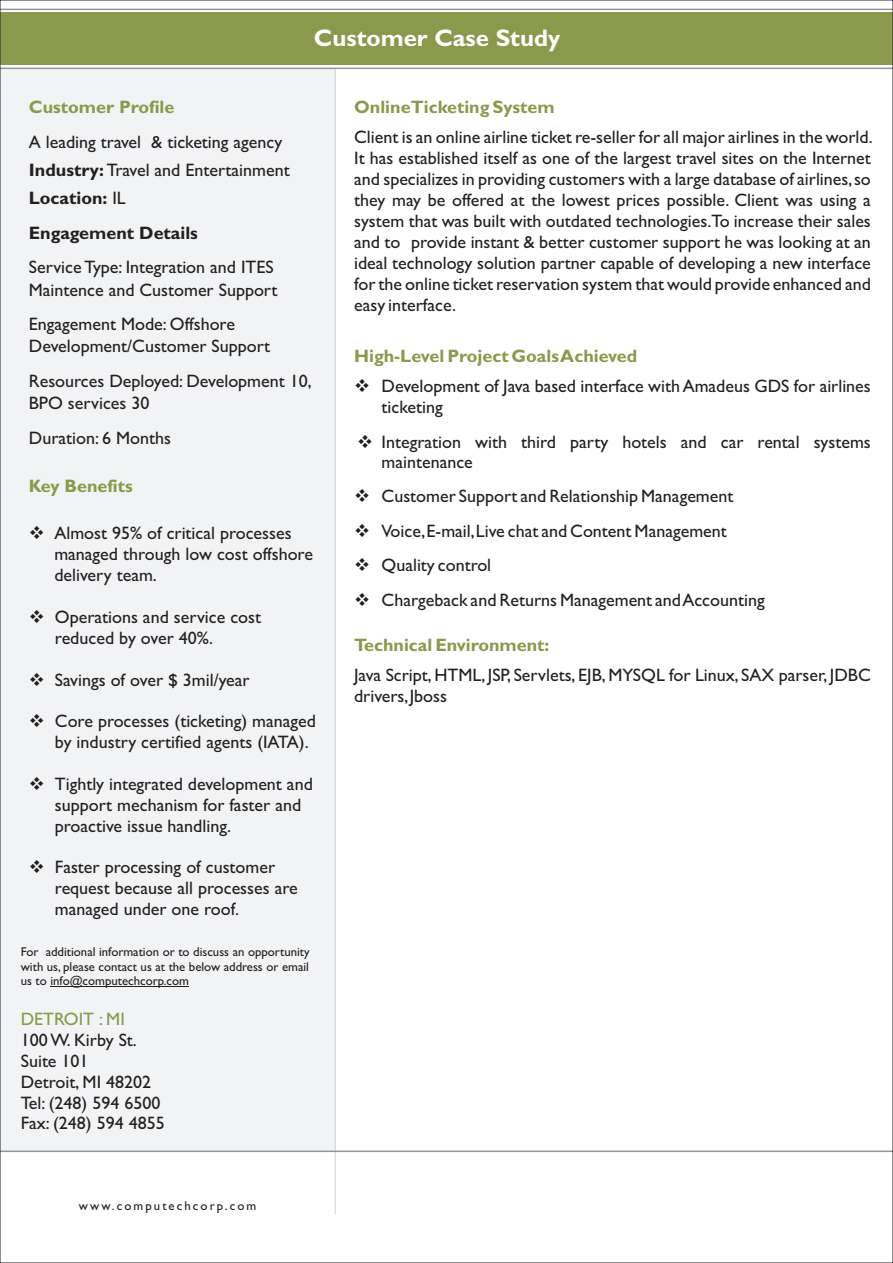
<style>
.page{position:relative;width:893px;height:1263px;background:#fff}
.page>*{position:absolute;margin:0;border:0;box-sizing:border-box;transform-origin:0 0}
.t1{font:700 24px "Gill Sans";color:#fff}
.t2{font:18px/20.9px "Gill Sans";color:#231f20}
.t3{font:700 18px "Gill Sans";color:#8a994b}
.t4{font:700 18px "Gill Sans";color:#231f20}
.t5{font:18px "Gill Sans";color:#8a994b}
.t6{font:12.75px/14.9px "Gill Sans";color:#231f20;text-align:justify}
.t7{font:12.75px "Gill Sans";letter-spacing:.16em;color:#231f20}
.s1{font-weight:700}
</style>
<div class="page">
<div style="left:0;top:69px;width:335px;height:1082px;background:#f2f3f4"></div>
<div style="left:0;top:13px;width:893px;height:52px;background:#8a994b"></div>
<hr style="left:0;top:9px;width:893px;height:1px;background:#939598">
<hr style="left:0;top:68px;width:893px;height:1px;background:#939598">
<hr style="left:335px;top:69px;width:1px;height:1145px;background:#d1d2d4">
<hr style="left:0;top:1150px;width:893px;height:2px;background:#939598">
<hr style="left:50px;top:986px;width:139px;height:1px;background:#231f20">
<p class="t3" style="left:29px;top:101px;width:147px">Customer Profile</p>
<h1 class="t1" style="left:314px;top:29px;width:248px">Customer Case Study</h1>
<p class="t3" style="left:354px;top:101px;width:202px">Online Ticketing System</p>
<p class="t2" style="left:29px;top:129px;width:262px;line-height:28.3px">A leading travel &amp; ticketing agency<br><span class="s1">Industry:</span> Travel and Entertainment<br><span class="s1">Location:</span> IL</p>
<p class="t4" style="left:29px;top:226px;width:171px">Engagement Details</p>
<p class="t2" style="left:29px;top:258px;width:250px;line-height:22.5px">Service Type: Integration and ITES<br>Maintence and Customer Support</p>
<p class="t2" style="left:29px;top:314px;width:243px;line-height:22.5px">Engagement Mode: Offshore<br>Development/Customer Support</p>
<p class="t2" style="left:29px;top:371px;width:284px;line-height:22.5px">Resources Deployed: Development 10,<br>BPO services 30</p>
<p class="t2" style="left:29px;top:429px;width:144px">Duration: 6 Months</p>
<p class="t3" style="left:29px;top:479px;width:105px">Key Benefits</p>
<p class="t2" style="left:54px;top:525px;width:260px">Almost 95% of critical processes managed through low cost offshore delivery team.</p>
<p class="t2" style="left:55px;top:608px;width:208px">Operations and service cost reduced by over 40%.</p>
<p class="t2" style="left:55px;top:671px;width:196px">Savings of over $ 3mil/year</p>
<p class="t2" style="left:55px;top:713px;width:263px">Core processes (ticketing) managed by industry certified agents (IATA).</p>
<p class="t2" style="left:55px;top:775px;width:259px">Tightly integrated development and support mechanism for faster and proactive issue handling.</p>
<p class="t2" style="left:55px;top:859px;width:244px">Faster processing of customer request because all processes are managed under one roof.</p>
<p class="t6" style="left:21px;top:945px;width:290px">For additional information or to discuss an opportunity with us, please contact us at the below address or email us to info@computechcorp.com</p>
<p class="t5" style="left:21px;top:1013px;width:106px">DETROIT : MI</p>
<p class="t2" style="left:21px;top:1031px;width:145px">100 W. Kirby St.<br>Suite 101<br>Detroit, MI 48202<br>Tel: (248) 594 6500<br>Fax: (248) 594 4855</p>
<p class="t7" style="left:79px;top:1201px;width:179px">www.computechcorp.com</p>
<p class="t2" style="left:354px;top:129px;width:520px;text-align:justify">Client is an online airline ticket re-seller for all major airlines in the world.<br>It has established itself as one of the largest travel sites on the Internet and specializes in providing customers with a large database of airlines,so they may be offered at the lowest prices possible. Client was using a system that was built with outdated technologies.To increase their sales and to provide instant &amp; better customer support he was looking at an ideal technology solution partner capable of developing a new interface for the online ticket reservation system that would provide enhanced and easy interface.</p>
<p class="t3" style="left:354px;top:350px;width:285px">High-Level Project Goals Achieved</p>
<p class="t2" style="left:382px;top:378px;width:491px">Development of Java based interface with Amadeus GDS for airlines ticketing</p>
<p class="t2" style="left:382px;top:434px;width:491px;line-height:20px">Integration with third party hotels and car rental systems maintenance</p>
<p class="t2" style="left:382px;top:481px;width:385px;line-height:34.5px">Customer Support and Relationship Management Voice,E-mail,Live chat and Content Management Quality control<br>Chargeback and Returns Management and Accounting</p>
<p class="t3" style="left:354px;top:638px;width:197px">Technical Environment:</p>
<p class="t2" style="left:354px;top:666px;width:518px">Java Script, HTML, JSP, Servlets, EJB,MYSQL for Linux, SAX parser, JDBC drivers,Jboss</p>
</div>
